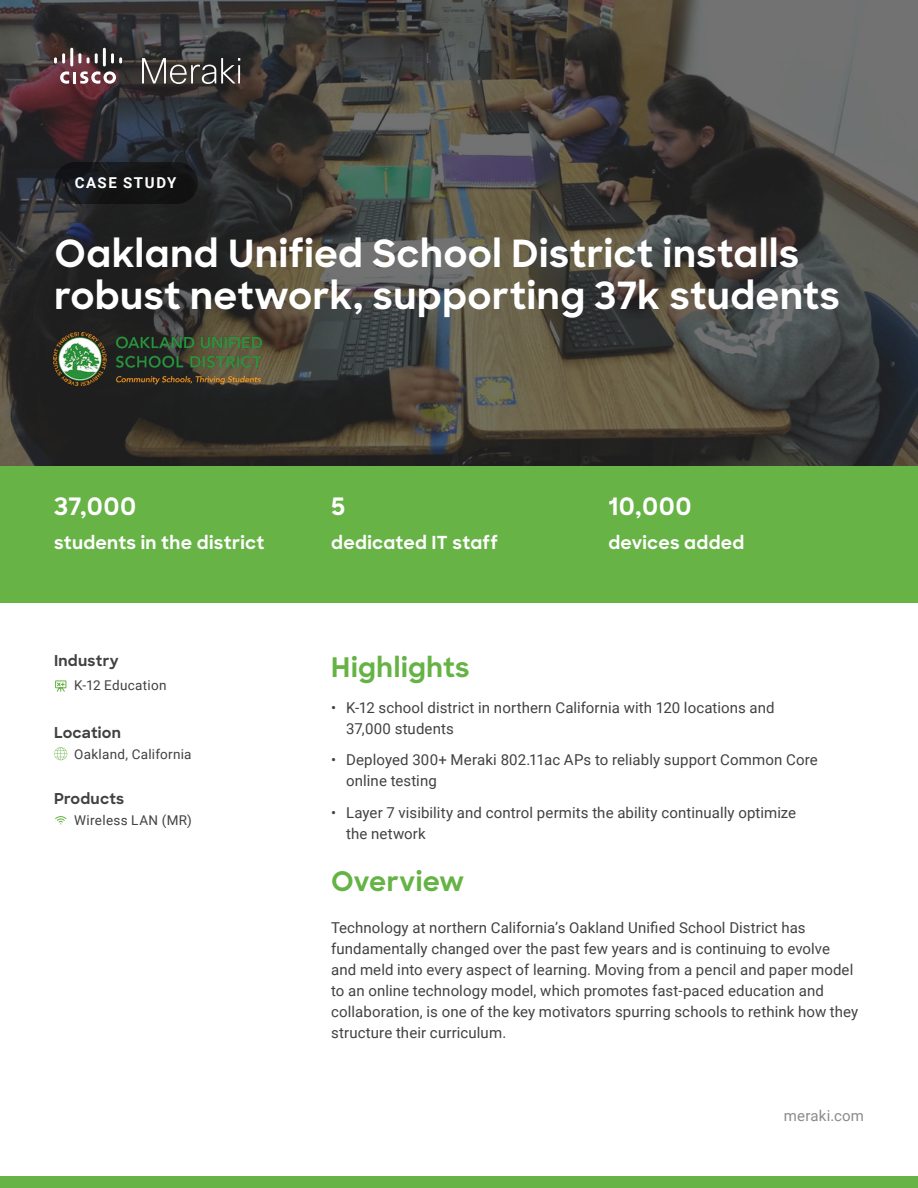
<style>
.page{position:relative;width:918px;height:1188px;background:#fff}
.page>*{position:absolute;margin:0;border:0;box-sizing:border-box;transform-origin:0 0}
.t1{font:700 37.5px/42px "Sharp Sans";letter-spacing:.015em;color:#fff}
.Paragraph_-_Regular{font:700 27px "Sharp Sans";letter-spacing:.015em;color:#66b345}
.t2{font:700 24px "Sharp Sans";letter-spacing:.025em;color:#fff}
.t3{font:700 18px "Sharp Sans";letter-spacing:.015em;color:#fff}
.Paragraph_-_Regular-2{font:15px/21px "Roboto";letter-spacing:.005em;color:#404240}
.t4{font:700 15px "Sharp Sans";letter-spacing:.015em;color:#404240}
.t5{font:15px "Roboto";letter-spacing:.01em;color:#898b8e}
.t6{font:700 15px "Roboto";letter-spacing:.105em;color:#fff}
.Paragraph_-_Small{font:13.5px "Roboto";letter-spacing:.02em;color:#404240}
</style>
<div class="page">
<svg style="left:0;top:0;width:918px;height:467px;background:#42413d"></svg>
<div style="left:0;top:467px;width:918px;height:136px;background:#67b346"></div>
<img style="left:54px;top:333px;width:208px;height:53px">
<svg style="left:54px;top:747px;width:13px;height:13px"></svg>
<svg style="left:55px;top:681px;width:11px;height:11px"></svg>
<svg style="left:55px;top:816px;width:11px;height:8px"></svg>
<svg style="left:54px;top:162px;width:144px;height:42px;background:#151618"></svg>
<div style="left:0;top:1176px;width:918px;height:12px;background:#67b346"></div>
<svg style="left:60px;top:71px;width:56px;height:13px"></svg>
<svg style="left:54px;top:53px;width:11px;height:10px"></svg>
<hr style="left:70px;top:48px;width:3px;height:18px;background:#fff">
<svg style="left:78px;top:53px;width:3px;height:10px"></svg>
<svg style="left:87px;top:53px;width:11px;height:10px"></svg>
<hr style="left:103px;top:48px;width:3px;height:18px;background:#fff">
<svg style="left:111px;top:53px;width:11px;height:10px"></svg>
<svg style="left:142px;top:58px;width:98px;height:26px;background:#615e5c"></svg>
<p class="t6" style="left:75px;top:172px;width:103px">CASE STUDY</p>
<h1 class="t1" style="left:54px;top:231px;width:787px">Oakland Unified School District installs robust network, supporting 37k students</h1>
<h3 class="t2" style="left:54px;top:488px;width:84px">37,000</h3>
<p class="t3" style="left:54px;top:529px;width:212px">students in the district</p>
<h4 class="t4" style="left:54px;top:649px;width:66px">Industry</h4>
<p class="Paragraph_-_Small" style="left:74px;top:676px;width:94px">K-12 Education</p>
<h4 class="t4" style="left:54px;top:721px;width:68px">Location</h4>
<p class="Paragraph_-_Small" style="left:74px;top:745px;width:119px">Oakland, California</p>
<h4 class="t4" style="left:54px;top:787px;width:72px">Products</h4>
<p class="Paragraph_-_Small" style="left:74px;top:811px;width:119px">Wireless LAN (MR)</p>
<h3 class="t2" style="left:331px;top:488px;width:16px">5</h3>
<p class="t3" style="left:331px;top:529px;width:168px">dedicated IT staff</p>
<h3 class="t2" style="left:608px;top:488px;width:85px">10,000</h3>
<p class="t3" style="left:608px;top:529px;width:137px">devices added</p>
<h2 class="Paragraph_-_Regular" style="left:331px;top:647px;width:140px">Highlights</h2>
<p class="Paragraph_-_Regular-2" style="left:346px;top:696px;width:430px;text-indent:-15px">• K-12 school district in northern California with 120 locations and<br>37,000 students</p>
<p class="Paragraph_-_Regular-2" style="left:346px;top:749px;width:473px;text-indent:-15px">• Deployed 300+ Meraki 802.11ac APs to reliably support Common Core online testing</p>
<p class="Paragraph_-_Regular-2" style="left:346px;top:801px;width:452px;text-indent:-15px">• Layer 7 visibility and control permits the ability continually optimize the network</p>
<p class="Paragraph_-_Regular" style="left:331px;top:861px;width:135px">Overview</p>
<p class="Paragraph_-_Regular-2" style="left:331px;top:917px;width:529px">Technology at northern California’s Oakland Unified School District has fundamentally changed over the past few years and is continuing to evolve and meld into every aspect of learning. Moving from a pencil and paper model to an online technology model, which promotes fast-paced education and collaboration, is one of the key motivators spurring schools to rethink how they structure their curriculum.</p>
<p class="t5" style="left:784px;top:1105px;width:81px">meraki.com</p>
</div>
